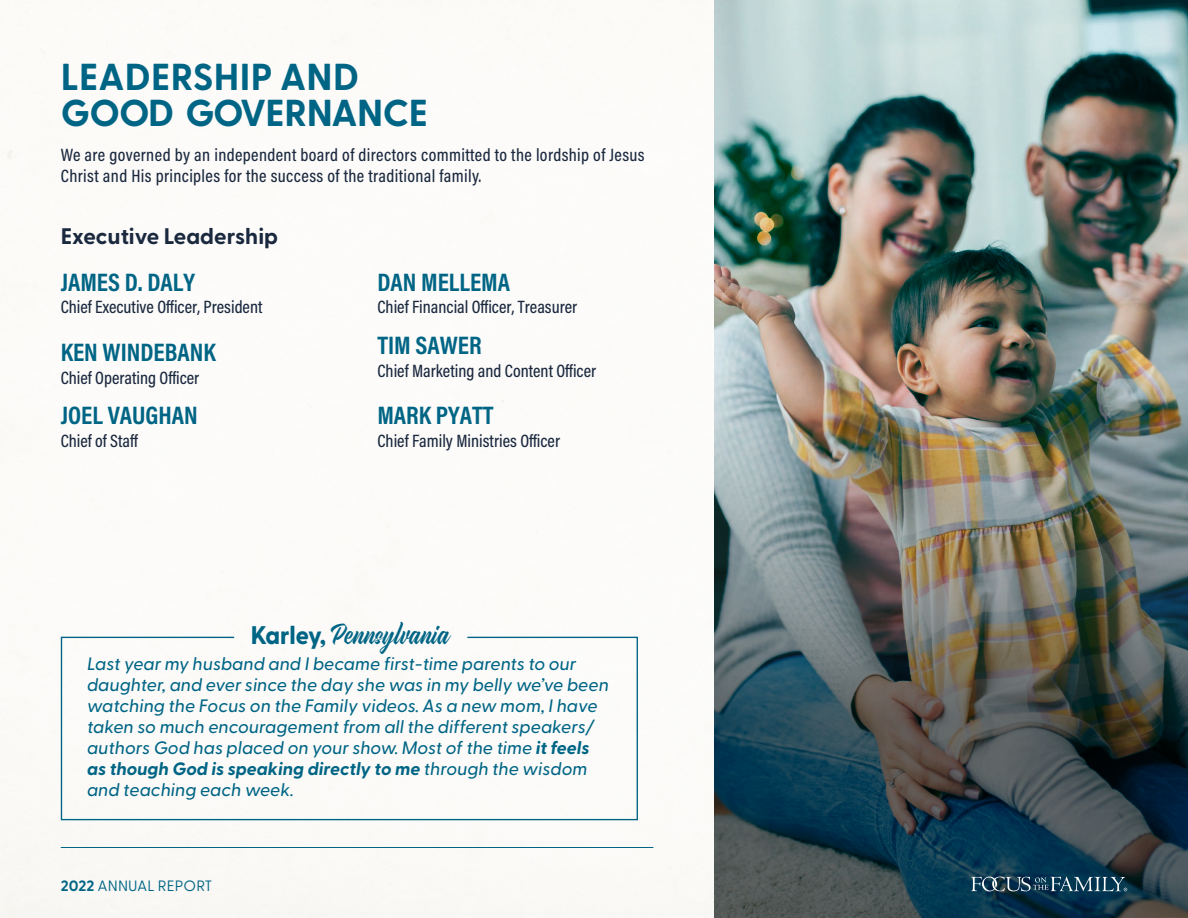
<style>
.page{position:relative;width:1188px;height:918px;background:#fff}
.page>*{position:absolute;margin:0;border:0;box-sizing:border-box;transform-origin:0 0}
.t1{font:700 37.5px/36px "Greycliff CF";letter-spacing:-.01em;color:#006585}
.t2{font:30px "Hot Salsa";color:#006585;scale:.94 1}
.t3{font:700 25.5px "Acumin Pro Cond";color:#006585}
.t4{font:700 22.5px "Greycliff CF";color:#1b293f}
.t5{font:italic 500 18px/21px "Greycliff CF";color:#006585}
.t6{font:500 18px "Acumin Pro Cond";color:#1b293f}
.t7{font:500 18px/21px "Acumin Pro Cond";letter-spacing:.02em;color:#1b293f}
.t8{font:15px "Greycliff CF";letter-spacing:.01em;color:#006585}
.s1{font-family:"Greycliff CF";font-weight:800;font-size:25.5px}
.s2{font-weight:700}
</style>
<div class="page">
<hr style="left:61px;top:847px;width:592px;height:1px;background:#006585">
<img style="left:714px;top:0;width:474px;height:918px">
<svg style="left:971px;top:877px;width:156px;height:14px;background:#3d6074"></svg>
<svg style="left:60px;top:636px;width:579px;height:185px"></svg>
<h1 class="t1" style="left:61px;top:57px;width:369px">LEADERSHIP AND<br>GOOD GOVERNANCE</h1>
<p class="t7" style="left:61px;top:144px;width:585px">We are governed by an independent board of directors committed to the lordship of Jesus<br>Christ and His principles for the success of the traditional family.</p>
<p class="t4" style="left:61px;top:219px;width:219px">Executive Leadership</p>
<h3 class="t3" style="left:61px;top:265px;width:136px">JAMES D. DALY</h3>
<p class="t6" style="left:61px;top:296px;width:203px">Chief Executive Officer, President</p>
<h3 class="t3" style="left:61px;top:335px;width:157px">KEN WINDEBANK</h3>
<p class="t6" style="left:61px;top:366px;width:140px">Chief Operating Officer</p>
<h3 class="t3" style="left:61px;top:399px;width:139px">JOEL VAUGHAN</h3>
<p class="t6" style="left:61px;top:429px;width:79px">Chief of Staff</p>
<h3 class="t3" style="left:377px;top:265px;width:134px">DAN MELLEMA</h3>
<p class="t6" style="left:377px;top:296px;width:201px">Chief Financial Officer, Treasurer</p>
<h3 class="t3" style="left:377px;top:329px;width:106px">TIM SAWER</h3>
<p class="t6" style="left:377px;top:359px;width:220px">Chief Marketing and Content Officer</p>
<h3 class="t3" style="left:377px;top:399px;width:118px">MARK PYATT</h3>
<p class="t6" style="left:377px;top:429px;width:184px">Chief Family Ministries Officer</p>
<h2 class="t2" style="left:251px;top:616px;width:211px"><span class="s1">Karley,</span> Pennsylvania</h2>
<p class="t5" style="left:87px;top:652px;width:523px">Last year my husband and I became first-time parents to our daughter, and ever since the day she was in my belly we’ve been watching the Focus on the Family videos. As a new mom, I have taken so much encouragement from all the different speakers/ authors God has placed on your show. Most of the time <span class="s2">it feels as though God is speaking directly to me</span> through the wisdom and teaching each week.</p>
<p class="t8" style="left:61px;top:875px;width:153px"><span class="s2">2022</span> ANNUAL REPORT</p>
</div>
